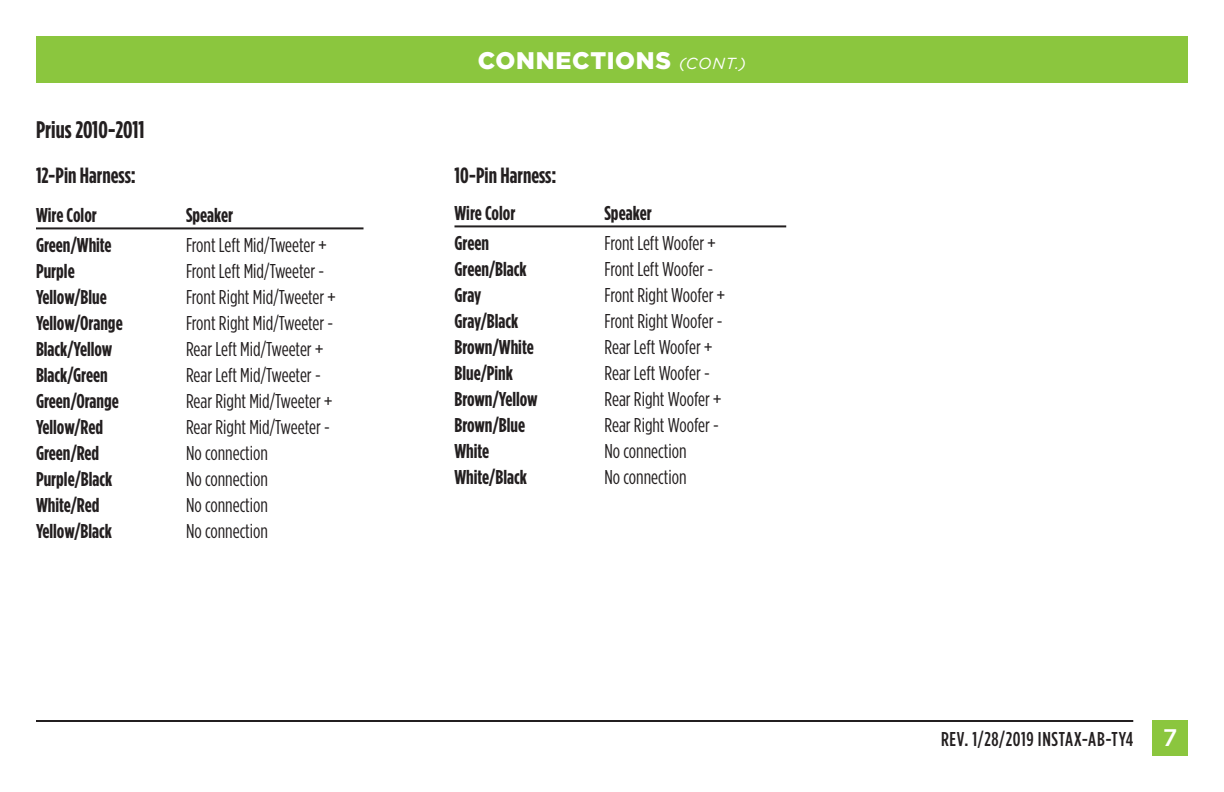
<style>
.page{position:relative;width:1224px;height:792px;background:#fff}
.page>*{position:absolute;margin:0;border:0;box-sizing:border-box;transform-origin:0 0}
.t1{font:900 24px "Gotham";letter-spacing:.03em;color:#fff}
.t2{font:700 24px "Gotham Condensed";color:#231f20}
.t3{font:700 22px "Gotham Condensed";color:#231f20}
.t4{font:20px "Gotham Condensed";color:#231f20}
.t5{font:700 20px "Gotham Condensed";color:#231f20}
.t6{font:500 20px "Gotham Condensed";letter-spacing:.035em;color:#231f20}
.s1{font-weight:400;font-style:italic;font-size:16px}
.s2{font-family:"Gotham";font-size:24px;color:#fff}
</style>
<div class="page">
<div style="left:1152px;top:720px;width:36px;height:36px;background:#8bc63e"></div>
<hr style="left:36px;top:720px;width:1097px;height:2px;background:#231f20">
<div style="left:36px;top:36px;width:1152px;height:46px;background:#8bc63e"></div>
<hr style="left:454px;top:225px;width:332px;height:2px;background:#231f20">
<hr style="left:36px;top:227px;width:328px;height:2px;background:#231f20">
<p class="t1" style="left:478px;top:46px;width:270px">CONNECTIONS <span class="s1">(CONT.)</span></p>
<p class="t2" style="left:36px;top:116px;width:110px">Prius 2010-2011</p>
<p class="t3" style="left:36px;top:163px;width:101px">12-Pin Harness:</p>
<p class="t3" style="left:454px;top:163px;width:104px">10-Pin Harness:</p>
<p class="t5" style="left:36px;top:203px;width:62px">Wire Color</p>
<p class="t5" style="left:186px;top:203px;width:49px">Speaker</p>
<p class="t5" style="left:454px;top:201px;width:62px">Wire Color</p>
<p class="t5" style="left:604px;top:201px;width:49px">Speaker</p>
<p class="t5" style="left:36px;top:234px;width:77px">Green/White</p>
<p class="t4" style="left:186px;top:234px;width:142px">Front Left Mid/Tweeter +</p>
<p class="t5" style="left:36px;top:260px;width:40px">Purple</p>
<p class="t4" style="left:186px;top:260px;width:140px">Front Left Mid/Tweeter -</p>
<p class="t5" style="left:36px;top:286px;width:72px">Yellow/Blue</p>
<p class="t4" style="left:186px;top:286px;width:151px">Front Right Mid/Tweeter +</p>
<p class="t5" style="left:36px;top:312px;width:88px">Yellow/Orange</p>
<p class="t4" style="left:186px;top:312px;width:149px">Front Right Mid/Tweeter -</p>
<p class="t5" style="left:36px;top:338px;width:78px">Black/Yellow</p>
<p class="t4" style="left:186px;top:338px;width:139px">Rear Left Mid/Tweeter +</p>
<p class="t5" style="left:36px;top:364px;width:73px">Black/Green</p>
<p class="t4" style="left:186px;top:364px;width:136px">Rear Left Mid/Tweeter -</p>
<p class="t5" style="left:36px;top:390px;width:84px">Green/Orange</p>
<p class="t4" style="left:186px;top:390px;width:148px">Rear Right Mid/Tweeter +</p>
<p class="t5" style="left:36px;top:416px;width:69px">Yellow/Red</p>
<p class="t4" style="left:186px;top:416px;width:145px">Rear Right Mid/Tweeter -</p>
<p class="t5" style="left:36px;top:442px;width:65px">Green/Red</p>
<p class="t4" style="left:186px;top:442px;width:84px">No connection</p>
<p class="t5" style="left:36px;top:468px;width:78px">Purple/Black</p>
<p class="t4" style="left:186px;top:468px;width:84px">No connection</p>
<p class="t5" style="left:36px;top:494px;width:65px">White/Red</p>
<p class="t4" style="left:186px;top:494px;width:84px">No connection</p>
<p class="t5" style="left:36px;top:520px;width:78px">Yellow/Black</p>
<p class="t4" style="left:186px;top:520px;width:84px">No connection</p>
<p class="t5" style="left:454px;top:232px;width:36px">Green</p>
<p class="t4" style="left:604px;top:232px;width:113px">Front Left Woofer +</p>
<p class="t5" style="left:454px;top:258px;width:74px">Green/Black</p>
<p class="t4" style="left:604px;top:258px;width:110px">Front Left Woofer -</p>
<p class="t5" style="left:454px;top:284px;width:28px">Gray</p>
<p class="t4" style="left:604px;top:284px;width:122px">Front Right Woofer +</p>
<p class="t5" style="left:454px;top:310px;width:65px">Gray/Black</p>
<p class="t4" style="left:604px;top:310px;width:119px">Front Right Woofer -</p>
<p class="t5" style="left:454px;top:336px;width:81px">Brown/White</p>
<p class="t4" style="left:604px;top:336px;width:109px">Rear Left Woofer +</p>
<p class="t5" style="left:454px;top:362px;width:60px">Blue/Pink</p>
<p class="t4" style="left:604px;top:362px;width:107px">Rear Left Woofer -</p>
<p class="t5" style="left:454px;top:388px;width:85px">Brown/Yellow</p>
<p class="t4" style="left:604px;top:388px;width:118px">Rear Right Woofer +</p>
<p class="t5" style="left:454px;top:414px;width:72px">Brown/Blue</p>
<p class="t4" style="left:604px;top:414px;width:116px">Rear Right Woofer -</p>
<p class="t5" style="left:454px;top:440px;width:36px">White</p>
<p class="t4" style="left:604px;top:440px;width:84px">No connection</p>
<p class="t5" style="left:454px;top:466px;width:74px">White/Black</p>
<p class="t4" style="left:604px;top:466px;width:84px">No connection</p>
<p class="t6" style="left:941px;top:728px;width:238px">REV. 1/28/2019 INSTAX-AB-TY4 <span class="s2">7</span></p>
</div>
